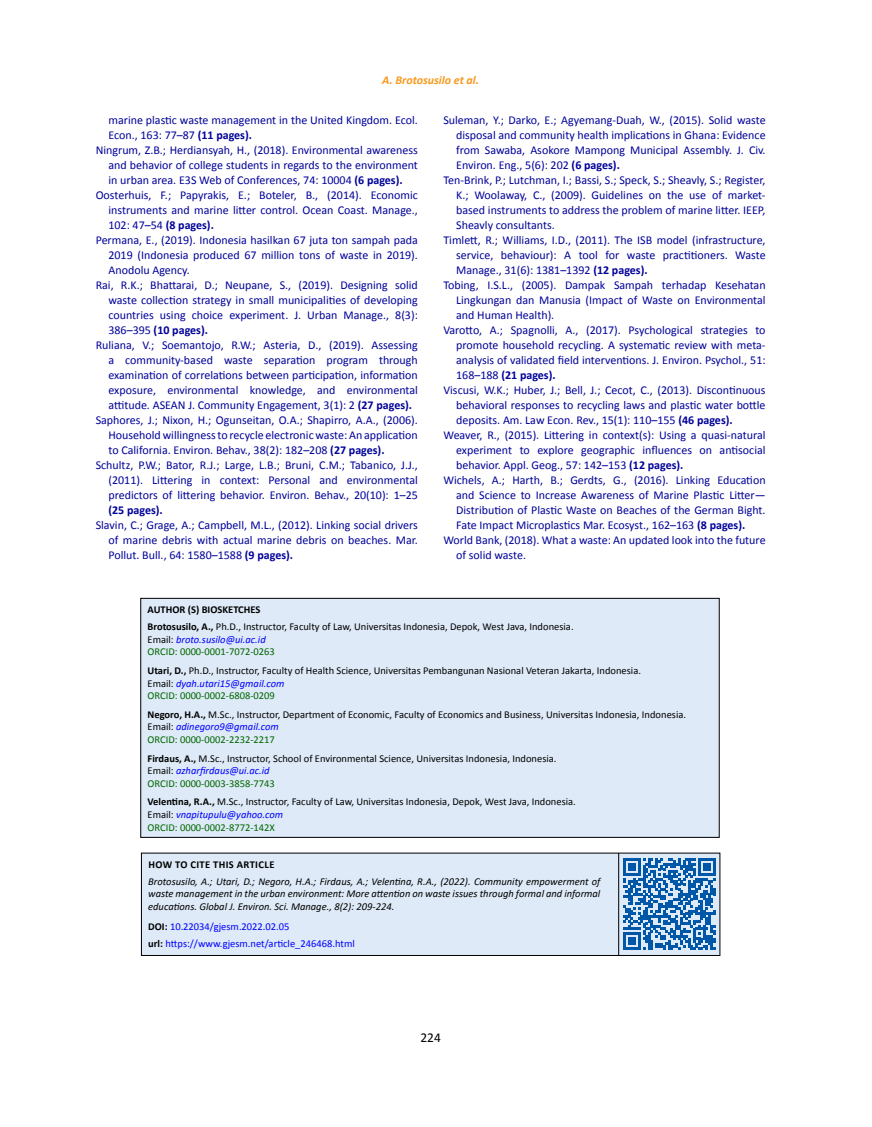
<style>
.page{position:relative;width:872px;height:1127px;background:#fff}
.page>*{position:absolute;margin:0;border:0;box-sizing:border-box;transform-origin:0 0}
.t1{font:13.5px "Calibri";color:#000}
.t2{font:12px/15px "Calibri";color:#009;text-align:justify}
.t3{font:700 12px "Calibri";color:#009}
.t4{font:italic 700 12px "Calibri";color:#f8991d}
.t5{font:10.5px/12.6px "Calibri";color:#000}
.t6{font:italic 10.5px/12.6px "Calibri";color:#000;text-align:justify}
.t7{font:10.5px/17.1px "Calibri";color:#00f}
.t8{font:10.5px/12.6px "Calibri";color:#060}
.t9{font:700 10.5px "Calibri";letter-spacing:.04em;color:#000}
.s1{font-weight:700}
.s2{font-weight:400}
.s3{color:#000}
.s4{font-style:italic;color:#00f}
.s5{color:#060}
.s6{font-weight:700;color:#000}
</style>
<div class="page">
<div style="left:141px;top:598px;width:578px;height:239px;background:#deeaf7"></div>
<div style="left:140px;top:598px;width:579px;height:240px;border:1px solid #000"></div>
<div style="left:141px;top:853px;width:579px;height:102px;background:#deeaf7"></div>
<div style="left:141px;top:853px;width:579px;height:103px;border:1px solid #000"></div>
<hr style="left:618px;top:853px;width:1px;height:102px;background:#000">
<svg style="left:623px;top:858px;width:92px;height:92px"></svg>
<p class="t4" style="left:382px;top:72px;width:98px">A. Brotosusilo et al.</p>
<p class="t2" style="left:108px;top:112px;width:311px">marine plastic waste management in the United Kingdom. Ecol.</p>
<p class="t2" style="left:108px;top:127px;width:145px">Econ., 163: 77–87 <span class="s1">(11 pages).</span></p>
<p class="t2" style="left:96px;top:142px;width:324px">Ningrum, Z.B.; Herdiansyah, H., (2018). Environmental awareness</p>
<p class="t2" style="left:108px;top:157px;width:311px">and behavior of college students in regards to the environment</p>
<p class="t2" style="left:108px;top:172px;width:296px">in urban area. E3S Web of Conferences, 74: 10004 <span class="s1">(6 pages).</span></p>
<p class="t2" style="left:96px;top:187px;width:324px">Oosterhuis, F.; Papyrakis, E.; Boteler, B., (2014). Economic</p>
<p class="t2" style="left:108px;top:202px;width:311px">instruments and marine litter control. Ocean Coast. Manage.,</p>
<p class="t2" style="left:108px;top:217px;width:107px">102: 47–54 <span class="s1">(8 pages).</span></p>
<p class="t2" style="left:96px;top:232px;width:324px">Permana, E., (2019). Indonesia hasilkan 67 juta ton sampah pada</p>
<p class="t2" style="left:108px;top:247px;width:311px">2019 (Indonesia produced 67 million tons of waste in 2019).</p>
<p class="t2" style="left:108px;top:262px;width:83px">Anodolu Agency.</p>
<p class="t2" style="left:96px;top:277px;width:324px">Rai, R.K.; Bhattarai, D.; Neupane, S., (2019). Designing solid</p>
<p class="t2" style="left:108px;top:292px;width:311px">waste collection strategy in small municipalities of developing</p>
<p class="t2" style="left:108px;top:307px;width:311px">countries using choice experiment. J. Urban Manage., 8(3):</p>
<p class="t3" style="left:108px;top:321px;width:101px"><span class="s2">386–395</span> (10 pages).</p>
<p class="t2" style="left:96px;top:337px;width:324px">Ruliana, V.; Soemantojo, R.W.; Asteria, D., (2019). Assessing</p>
<p class="t2" style="left:108px;top:352px;width:311px">a community-based waste separation program through</p>
<p class="t2" style="left:108px;top:367px;width:311px">examination of correlations between participation, information</p>
<p class="t2" style="left:108px;top:382px;width:311px">exposure, environmental knowledge, and environmental</p>
<p class="t2" style="left:108px;top:397px;width:305px">attitude. ASEAN J. Community Engagement, 3(1): 2 <span class="s1">(27 pages).</span></p>
<p class="t2" style="left:96px;top:412px;width:324px">Saphores, J.; Nixon, H.; Ogunseitan, O.A.; Shapirro, A.A., (2006).</p>
<p class="t2" style="left:108px;top:427px;width:311px">Household willingness to recycle electronic waste: An application</p>
<p class="t2" style="left:108px;top:442px;width:278px">to California. Environ. Behav., 38(2): 182–208 <span class="s1">(27 pages).</span></p>
<p class="t2" style="left:96px;top:457px;width:324px">Schultz, P.W.; Bator, R.J.; Large, L.B.; Bruni, C.M.; Tabanico, J.J.,</p>
<p class="t2" style="left:108px;top:472px;width:311px">(2011). Littering in context: Personal and environmental</p>
<p class="t2" style="left:108px;top:487px;width:311px">predictors of littering behavior. Environ. Behav., 20(10): 1–25</p>
<p class="t3" style="left:108px;top:501px;width:56px">(25 pages).</p>
<p class="t2" style="left:108px;top:517px;width:311px;text-indent:-13px">Slavin, C.; Grage, A.; Campbell, M.L., (2012). Linking social drivers of marine debris with actual marine debris on beaches. Mar.<br>Pollut. Bull., 64: 1580–1588 <span class="s1">(9 pages).</span></p>
<p class="t2" style="left:443px;top:112px;width:324px">Suleman, Y.; Darko, E.; Agyemang-Duah, W., (2015). Solid waste</p>
<p class="t2" style="left:456px;top:127px;width:311px">disposal and community health implications in Ghana: Evidence</p>
<p class="t2" style="left:456px;top:142px;width:311px">from Sawaba, Asokore Mampong Municipal Assembly. J. Civ.</p>
<p class="t2" style="left:456px;top:157px;width:165px">Environ. Eng., 5(6): 202 <span class="s1">(6 pages).</span></p>
<p class="t2" style="left:443px;top:172px;width:324px">Ten-Brink, P.; Lutchman, I.; Bassi, S.; Speck, S.; Sheavly, S.; Register,</p>
<p class="t2" style="left:456px;top:187px;width:311px">K.; Woolaway, C., (2009). Guidelines on the use of market-</p>
<p class="t2" style="left:456px;top:202px;width:311px">based instruments to address the problem of marine litter. IEEP,</p>
<p class="t2" style="left:456px;top:217px;width:100px">Sheavly consultants.</p>
<p class="t2" style="left:443px;top:232px;width:324px">Timlett, R.; Williams, I.D., (2011). The ISB model (infrastructure,</p>
<p class="t2" style="left:456px;top:247px;width:311px">service, behaviour): A tool for waste practitioners. Waste</p>
<p class="t2" style="left:456px;top:262px;width:193px">Manage., 31(6): 1381–1392 <span class="s1">(12 pages).</span></p>
<p class="t2" style="left:443px;top:277px;width:324px">Tobing, I.S.L., (2005). Dampak Sampah terhadap Kesehatan</p>
<p class="t2" style="left:456px;top:292px;width:311px">Lingkungan dan Manusia (Impact of Waste on Environmental</p>
<p class="t2" style="left:456px;top:307px;width:100px">and Human Health).</p>
<p class="t2" style="left:443px;top:322px;width:324px">Varotto, A.; Spagnolli, A., (2017). Psychological strategies to</p>
<p class="t2" style="left:456px;top:337px;width:311px">promote household recycling. A systematic review with meta-</p>
<p class="t2" style="left:456px;top:352px;width:311px">analysis of validated field interventions. J. Environ. Psychol., 51:</p>
<p class="t3" style="left:456px;top:366px;width:101px"><span class="s2">168–188</span> (21 pages).</p>
<p class="t2" style="left:443px;top:382px;width:324px">Viscusi, W.K.; Huber, J.; Bell, J.; Cecot, C., (2013). Discontinuous</p>
<p class="t2" style="left:456px;top:397px;width:311px">behavioral responses to recycling laws and plastic water bottle</p>
<p class="t2" style="left:456px;top:412px;width:278px">deposits. Am. Law Econ. Rev., 15(1): 110–155 <span class="s1">(46 pages).</span></p>
<p class="t2" style="left:443px;top:427px;width:324px">Weaver, R., (2015). Littering in context(s): Using a quasi-natural</p>
<p class="t2" style="left:456px;top:442px;width:311px">experiment to explore geographic influences on antisocial</p>
<p class="t2" style="left:456px;top:457px;width:229px">behavior. Appl. Geog., 57: 142–153 <span class="s1">(12 pages).</span></p>
<p class="t2" style="left:443px;top:472px;width:324px">Wichels, A.; Harth, B.; Gerdts, G., (2016). Linking Education</p>
<p class="t2" style="left:456px;top:487px;width:311px">and Science to Increase Awareness of Marine Plastic Litter—</p>
<p class="t2" style="left:456px;top:502px;width:311px">Distribution of Plastic Waste on Beaches of the German Bight.</p>
<p class="t2" style="left:456px;top:517px;width:291px">Fate Impact Microplastics Mar. Ecosyst., 162–163 <span class="s1">(8 pages).</span></p>
<p class="t2" style="left:443px;top:532px;width:324px">World Bank, (2018). What a waste: An updated look into the future</p>
<p class="t2" style="left:456px;top:547px;width:71px">of solid waste.</p>
<p class="t5" style="left:147px;top:601px;width:427px;line-height:17.1px"><span class="s1">AUTHOR (S) BIOSKETCHES<br>Brotosusilo, A.,</span> Ph.D., Instructor, Faculty of Law, Universitas Indonesia, Depok, West Java, Indonesia.</p>
<p class="t8" style="left:147px;top:633px;width:129px"><span class="s3">Email:</span> <span class="s4">broto.susilo@ui.ac.id<br></span>ORCID: 0000-0001-7072-0263</p>
<p class="t5" style="left:147px;top:664px;width:495px"><span class="s1">Utari, D.,</span> Ph.D., Instructor, Faculty of Health Science, Universitas Pembangunan Nasional Veteran Jakarta, Indonesia.<br>Email: <span class="s4">dyah.utari15@gmail.com<br></span><span class="s5">ORCID: 0000-0002-6808-0209</span></p>
<p class="t5" style="left:147px;top:708px;width:540px"><span class="s1">Negoro, H.A.,</span> M.Sc., Instructor, Department of Economic, Faculty of Economics and Business, Universitas Indonesia, Indonesia.<br>Email: <span class="s4">adinegoro9@gmail.com<br></span><span class="s5">ORCID: 0000-0002-2232-2217</span></p>
<p class="t5" style="left:147px;top:752px;width:410px"><span class="s1">Firdaus, A.,</span> M.Sc., Instructor, School of Environmental Science, Universitas Indonesia, Indonesia.<br>Email: <span class="s4">azharfirdaus@ui.ac.id<br></span><span class="s5">ORCID: 0000-0003-3858-7743</span></p>
<p class="t5" style="left:147px;top:795px;width:430px"><span class="s1">Velentina, R.A.,</span> M.Sc., Instructor, Faculty of Law, Universitas Indonesia, Depok, West Java, Indonesia.<br>Email: <span class="s4">vnapitupulu@yahoo.com<br></span><span class="s5">ORCID: 0000-0002-8772-142X</span></p>
<p class="t9" style="left:148px;top:857px;width:127px">HOW TO CITE THIS ARTICLE</p>
<p class="t6" style="left:148px;top:874px;width:453px">Brotosusilo, A.; Utari, D.; Negoro, H.A.; Firdaus, A.; Velentina, R.A., (2022). Community empowerment of waste management in the urban environment: More attention on waste issues through formal and informal educations. Global J. Environ. Sci. Manage., 8(2): 209-224.</p>
<p class="t7" style="left:148px;top:918px;width:208px"><span class="s6">DOI:</span> 10.22034/gjesm.2022.02.05<br><span class="s6">url:</span> https://www.gjesm.net/article_246468.html</p>
<p class="t1" style="left:420px;top:1029px;width:22px">224</p>
</div>
